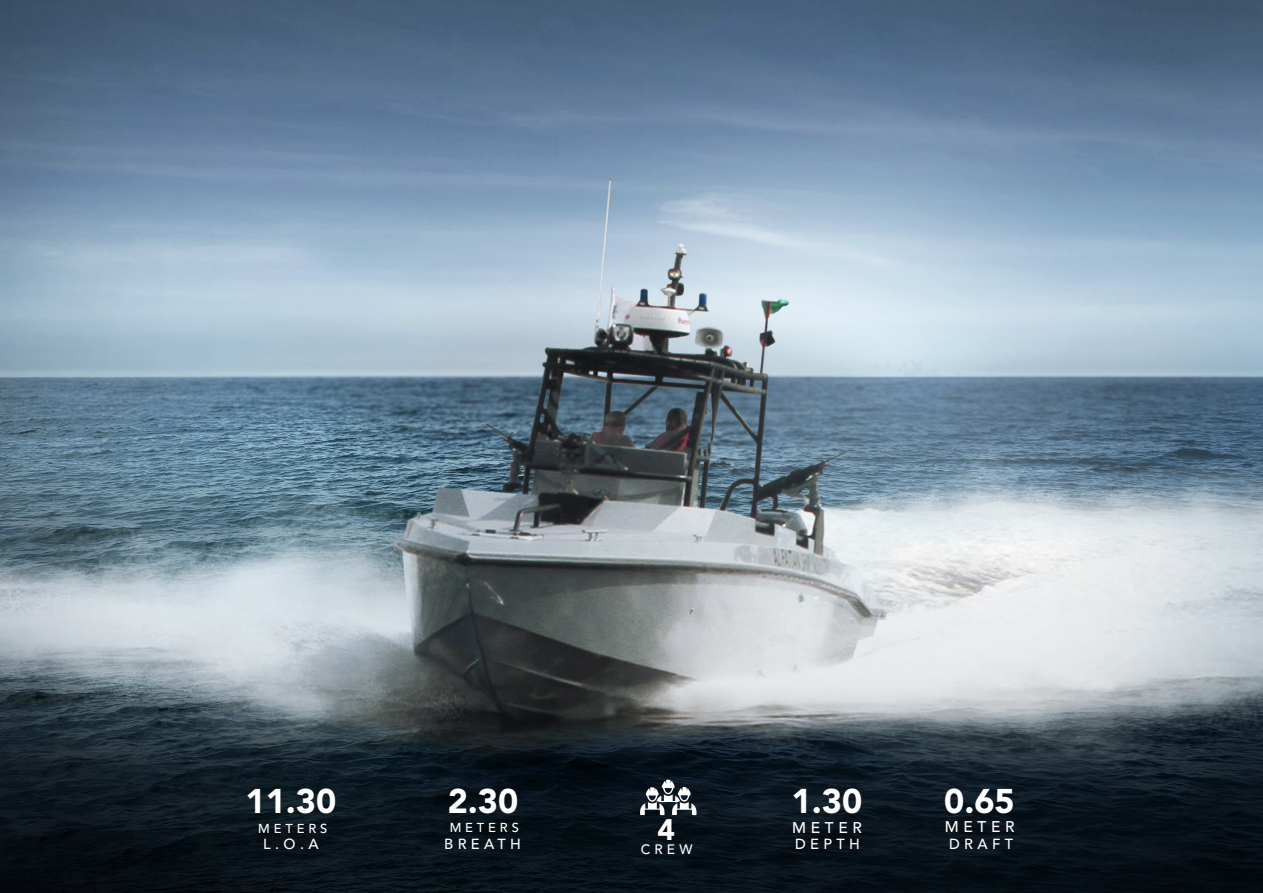
<style>
.page{position:relative;width:1263px;height:893px;background:#fff}
.page>*{position:absolute;margin:0;border:0;box-sizing:border-box;transform-origin:0 0}
.t1{font:900 34.05px "Avenir LT Std";color:#fff}
.t2{font:900 29.55px "Avenir LT Std";color:#fff}
.t3{font:500 15.45px "Avenir LT Std";letter-spacing:.3em;color:#fff}
.t4{font:500 14.55px "Avenir LT Std";letter-spacing:.3em;color:#fff}
.t5{font:500 13.65px "Avenir LT Std";color:#fff}
.t6{font:500 12.9px "Avenir LT Std";letter-spacing:.3em;color:#fff}
</style>
<div class="page">
<img style="left:0;top:0;width:1263px;height:672px">
<svg style="left:0;top:672px;width:1263px;height:221px;background:#2a343b"></svg>
<svg style="left:639px;top:779px;width:58px;height:36px"></svg>
<h1 class="t1" style="left:246px;top:780px;width:92px">11.30</h1>
<p class="t6" style="left:258px;top:821px;width:71px">METERS</p>
<p class="t4" style="left:263px;top:836px;width:57px">L.O.A</p>
<h1 class="t1" style="left:448px;top:780px;width:72px">2.30</h1>
<p class="t6" style="left:450px;top:820px;width:71px">METERS</p>
<p class="t4" style="left:444px;top:835px;width:78px">BREATH</p>
<h2 class="t2" style="left:657px;top:811px;width:19px">4</h2>
<p class="t5" style="left:641px;top:842px;width:53px">CREW</p>
<h1 class="t1" style="left:792px;top:781px;width:72px">1.30</h1>
<p class="t3" style="left:792px;top:819px;width:71px">METER</p>
<p class="t4" style="left:795px;top:835px;width:66px">DEPTH</p>
<h1 class="t1" style="left:944px;top:780px;width:72px">0.65</h1>
<p class="t3" style="left:945px;top:818px;width:71px">METER</p>
<p class="t4" style="left:949px;top:836px;width:66px">DRAFT</p>
</div>
